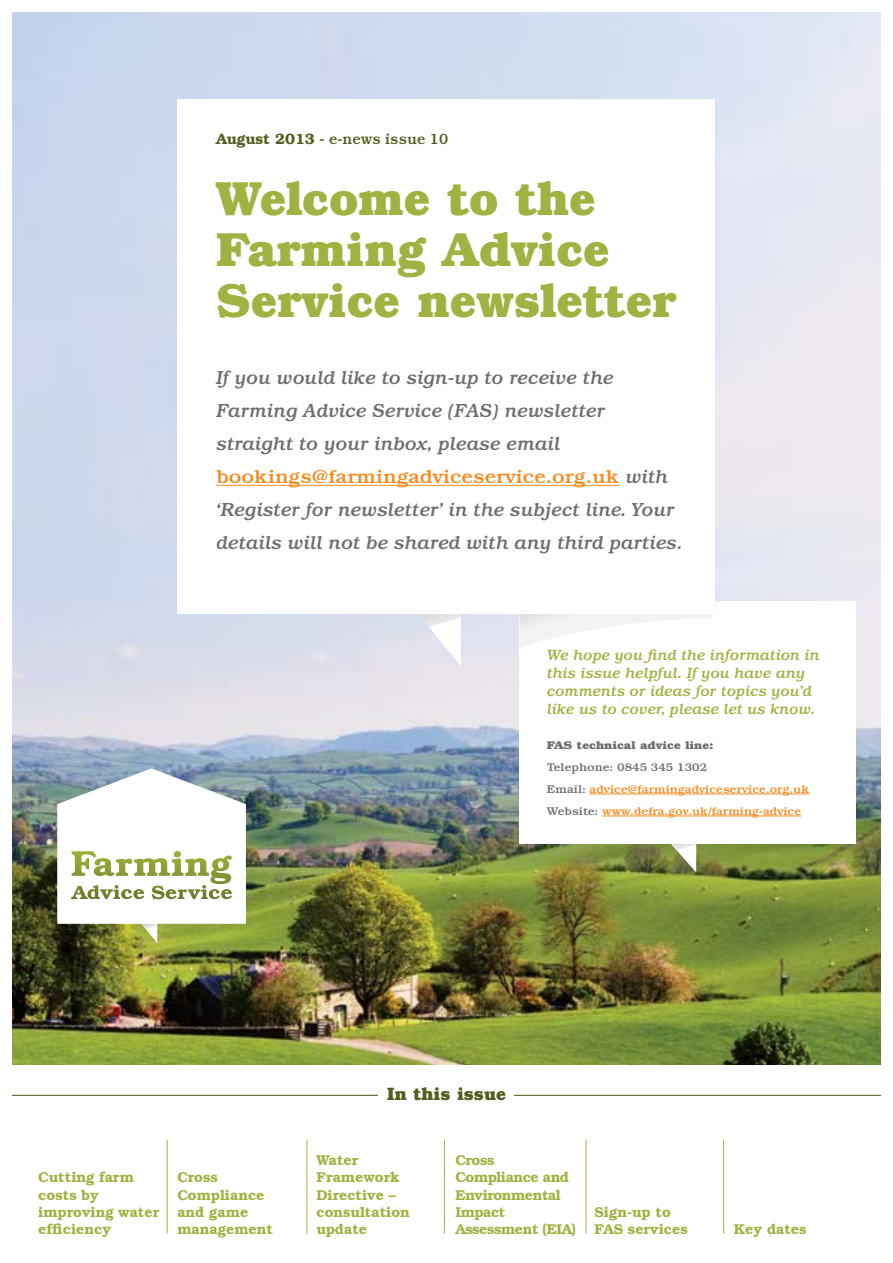
<style>
.page{position:relative;width:893px;height:1263px;background:#fff}
.page>*{position:absolute;margin:0;border:0;box-sizing:border-box;transform-origin:0 0}
.t1{font:700 48px/51px "Bookman Std";color:#9eb341}
.t2{font:italic 500 19.05px/33px "Bookman Std";color:#6d6e71}
.t3{font:700 18px "Bookman Std";color:#545d1f}
.t4{font:italic 500 15px/18px "Bookman Std";color:#9eb341}
.t5{font:500 15px "Bookman Std";color:#545d1f}
.t6{font:600 14.25px/17.1px "Bookman Std";color:#9eb341}
.t7{font:600 14.25px/17.1px "Bookman Std";letter-spacing:-.03em;color:#9eb341}
.t8{font:500 11.25px/22px "Bookman Std";color:#f68b1f;scale:1.09 1}
.t9{font:700 11.25px "Bookman Std";color:#6d6e71;scale:1.09 1}
.s1{font-weight:600}
.s2{font-style:normal;color:#f68b1f}
.s3{color:#6d6e71}
</style>
<div class="page">
<hr style="left:167px;top:1140px;width:1px;height:93px;background:#9eb341">
<hr style="left:307px;top:1140px;width:1px;height:93px;background:#9eb341">
<hr style="left:444px;top:1140px;width:1px;height:93px;background:#9eb341">
<hr style="left:586px;top:1140px;width:1px;height:93px;background:#9eb341">
<hr style="left:723px;top:1140px;width:1px;height:93px;background:#9eb341">
<hr style="left:2px;top:1095px;width:888px;height:1px;background:#545d1f">
<div style="left:379px;top:1081px;width:135px;height:27px;background:#fff"></div>
<img style="left:13px;top:13px;width:867px;height:1052px">
<svg style="left:57px;top:768px;width:189px;height:175px"></svg>
<img style="left:523px;top:843px;width:327px;height:29px">
<div style="left:520px;top:601px;width:336px;height:242px;background:#fff"></div>
<hr style="left:590px;top:794px;width:220px;height:1px;background:#f68b1f">
<hr style="left:602px;top:816px;width:199px;height:1px;background:#f68b1f">
<svg style="left:520px;top:597px;width:204px;height:51px"></svg>
<svg style="left:390px;top:614px;width:71px;height:52px"></svg>
<div style="left:178px;top:100px;width:537px;height:514px;background:#fff"></div>
<hr style="left:216px;top:485px;width:404px;height:1px;background:#f68b1f">
<p class="t5" style="left:216px;top:130px;width:234px"><span class="s1">August 2013</span> - e-news issue 10</p>
<h1 class="t1" style="left:216px;top:172px;width:462px">Welcome to the<br>Farming Advice<br>Service newsletter</h1>
<p class="t2" style="left:216px;top:361px;width:468px">If you would like to sign-up to receive the Farming Advice Service (FAS) newsletter straight to your inbox, please email <span class="s2">bookings@farmingadviceservice.org.uk</span> with ‘Register for newsletter’ in the subject line. Your details will not be shared with any third parties.</p>
<p class="t4" style="left:547px;top:646px;width:274px">We hope you find the information in this issue helpful. If you have any comments or ideas for topics you’d like us to cover, please let us know.</p>
<p class="t9" style="left:547px;top:738px;width:155px">FAS technical advice line:</p>
<p class="t8" style="left:547px;top:756px;width:243px"><span class="s3">Telephone: 0845 345 1302<br>Email:</span> advice@farmingadviceservice.org.uk<br><span class="s3">Website:</span> www.defra.gov.uk/farming-advice</p>
<p class="t6" style="left:38px;top:1169px;width:123px">Cutting farm costs by improving water efficiency</p>
<p class="t6" style="left:177px;top:1169px;width:97px">Cross<br>Compliance and game management</p>
<p class="t3" style="left:387px;top:1083px;width:121px">In this issue</p>
<p class="t6" style="left:316px;top:1152px;width:95px">Water<br>Framework<br>Directive – consultation update</p>
<p class="t7" style="left:455px;top:1152px;width:122px">Cross<br>Compliance and<br>Environmental<br>Impact<br>Assessment (EIA)</p>
<p class="t6" style="left:595px;top:1203px;width:95px">Sign-up to<br>FAS services</p>
<p class="t6" style="left:734px;top:1220px;width:74px">Key dates</p>
</div>
